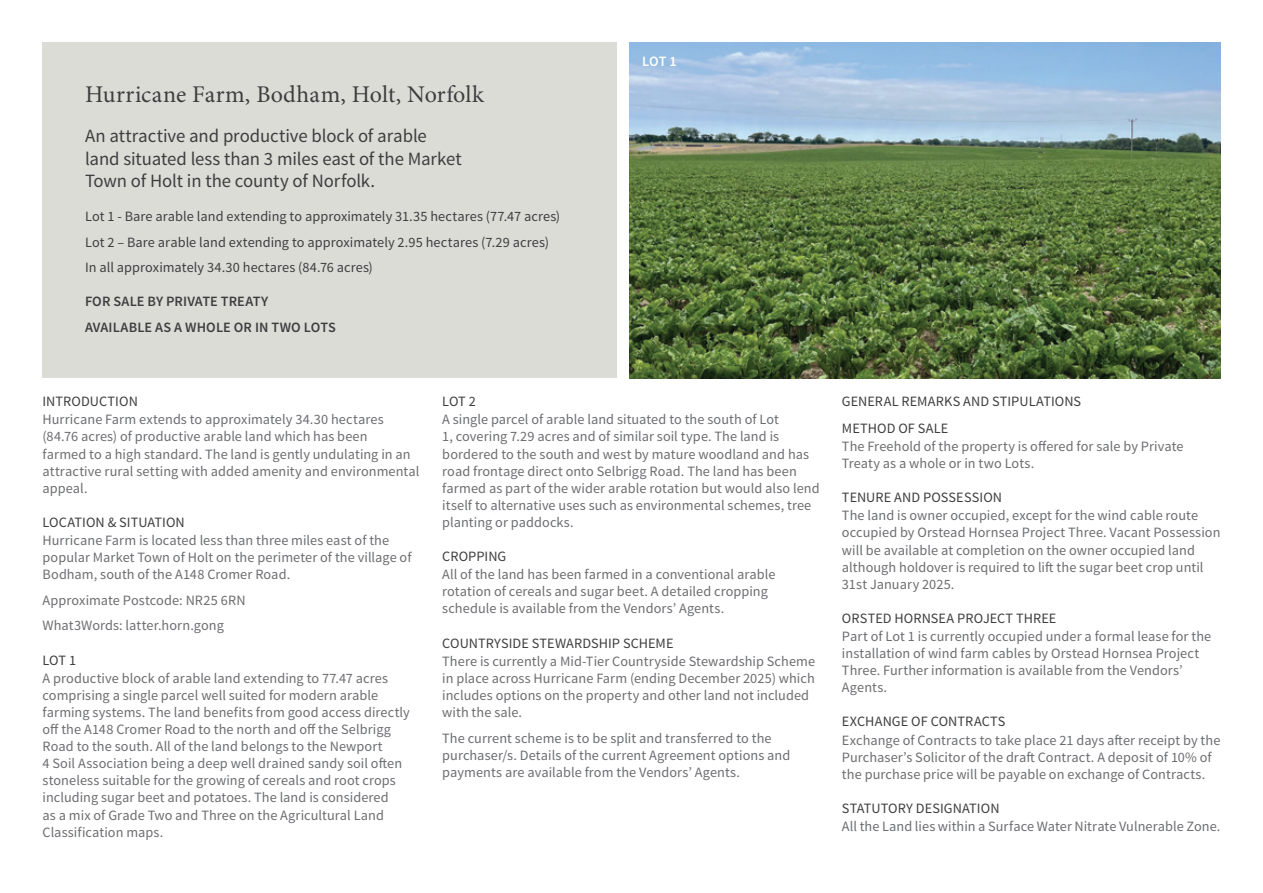
<style>
.page{position:relative;width:1263px;height:893px;background:#fff}
.page>*{position:absolute;margin:0;border:0;box-sizing:border-box;transform-origin:0 0}
._03_Full_Address{font:24px "Minion Pro";letter-spacing:.01em;color:#3e3e3f}
._04_Strapline{font:18.75px/22.5px "Source Sans Pro";letter-spacing:-.005em;color:#3e3e3f}
._08_Body{font:14.25px/17.1px "Source Sans Pro";letter-spacing:.005em;color:#6c6d70}
._07_Headings{font:14.25px "Source Sans Pro";letter-spacing:.005em;color:#3e3e3f}
._05_Summary{font:14.25px "Source Sans Pro";letter-spacing:.005em;color:#3e3e3f}
._06_Treaty___Lots{font:600 14.25px "Source Sans Pro";letter-spacing:.01em;color:#3e3e3f}
._08_Body-2{font:600 14.25px "Source Sans Pro";color:#fff}
</style>
<div class="page">
<img style="left:629px;top:43px;width:591px;height:335px">
<div style="left:43px;top:43px;width:574px;height:335px;background:#dcdcd7"></div>
<p class="_03_Full_Address" style="left:85px;top:80px;width:400px">Hurricane Farm, Bodham, Holt, Norfolk</p>
<p class="_04_Strapline" style="left:85px;top:125px;width:378px">An attractive and productive block of arable land situated less than 3 miles east of the Market<br>Town of Holt in the county of Norfolk.</p>
<p class="_05_Summary" style="left:85px;top:208px;width:477px">Lot 1 - Bare arable land extending to approximately 31.35 hectares (77.47 acres)</p>
<p class="_05_Summary" style="left:85px;top:233px;width:465px">Lot 2 – Bare arable land extending to approximately 2.95 hectares (7.29 acres)</p>
<p class="_05_Summary" style="left:85px;top:259px;width:289px">In all approximately 34.30 hectares (84.76 acres)</p>
<p class="_06_Treaty___Lots" style="left:85px;top:293px;width:185px">FOR SALE BY PRIVATE TREATY</p>
<p class="_06_Treaty___Lots" style="left:85px;top:318px;width:252px">AVAILABLE AS A WHOLE OR IN TWO LOTS</p>
<p class="_08_Body-2" style="left:642px;top:52px;width:36px">LOT 1</p>
<p class="_07_Headings" style="left:43px;top:393px;width:97px">INTRODUCTION</p>
<p class="_08_Body" style="left:43px;top:411px;width:378px">Hurricane Farm extends to approximately 34.30 hectares (84.76 acres) of productive arable land which has been<br>farmed to a high standard. The land is gently undulating in an attractive rural setting with added amenity and environmental appeal.</p>
<p class="_07_Headings" style="left:43px;top:513px;width:144px">LOCATION &amp; SITUATION</p>
<p class="_08_Body" style="left:43px;top:532px;width:370px">Hurricane Farm is located less than three miles east of the popular Market Town of Holt on the perimeter of the village of<br>Bodham, south of the A148 Cromer Road.</p>
<p class="_08_Body" style="left:43px;top:592px;width:205px">Approximate Postcode: NR25 6RN</p>
<p class="_08_Body" style="left:43px;top:617px;width:183px">What3Words: latter.horn.gong</p>
<p class="_07_Headings" style="left:43px;top:651px;width:35px">LOT 1</p>
<p class="_08_Body" style="left:43px;top:670px;width:369px">A productive block of arable land extending to 77.47 acres comprising a single parcel well suited for modern arable farming systems. The land benefits from good access directly off the A148 Cromer Road to the north and off the Selbrigg Road to the south. All of the land belongs to the Newport<br>4 Soil Association being a deep well drained sandy soil often stoneless suitable for the growing of cereals and root crops including sugar beet and potatoes. The land is considered<br>as a mix of Grade Two and Three on the Agricultural Land Classification maps.</p>
<p class="_07_Headings" style="left:442px;top:393px;width:35px">LOT 2</p>
<p class="_08_Body" style="left:442px;top:411px;width:379px">A single parcel of arable land situated to the south of Lot<br>1, covering 7.29 acres and of similar soil type. The land is bordered to the south and west by mature woodland and has road frontage direct onto Selbrigg Road. The land has been farmed as part of the wider arable rotation but would also lend itself to alternative uses such as environmental schemes, tree planting or paddocks.</p>
<p class="_07_Headings" style="left:442px;top:547px;width:66px">CROPPING</p>
<p class="_08_Body" style="left:442px;top:566px;width:335px">All of the land has been farmed in a conventional arable rotation of cereals and sugar beet. A detailed cropping schedule is available from the Vendors’ Agents.</p>
<p class="_07_Headings" style="left:442px;top:634px;width:233px">COUNTRYSIDE STEWARDSHIP SCHEME</p>
<p class="_08_Body" style="left:442px;top:653px;width:374px">There is currently a Mid-Tier Countryside Stewardship Scheme in place across Hurricane Farm (ending December 2025) which includes options on the property and other land not included with the sale.</p>
<p class="_08_Body" style="left:442px;top:729px;width:350px">The current scheme is to be split and transferred to the purchaser/s. Details of the current Agreement options and payments are available from the Vendors’ Agents.</p>
<p class="_07_Headings" style="left:842px;top:393px;width:241px">GENERAL REMARKS AND STIPULATIONS</p>
<p class="_07_Headings" style="left:842px;top:419px;width:108px">METHOD OF SALE</p>
<p class="_08_Body" style="left:842px;top:438px;width:343px">The Freehold of the property is offered for sale by Private<br>Treaty as a whole or in two Lots.</p>
<p class="_07_Headings" style="left:842px;top:489px;width:162px">TENURE AND POSSESSION</p>
<p class="_08_Body" style="left:842px;top:507px;width:380px">The land is owner occupied, except for the wind cable route occupied by Orstead Hornsea Project Three. Vacant Possession will be available at completion on the owner occupied land although holdover is required to lift the sugar beet crop until 31st January 2025.</p>
<p class="_07_Headings" style="left:842px;top:609px;width:216px">ORSTED HORNSEA PROJECT THREE</p>
<p class="_08_Body" style="left:842px;top:628px;width:371px">Part of Lot 1 is currently occupied under a formal lease for the installation of wind farm cables by Orstead Hornsea Project Three. Further information is available from the Vendors’ Agents.</p>
<p class="_07_Headings" style="left:842px;top:713px;width:165px">EXCHANGE OF CONTRACTS</p>
<p class="_08_Body" style="left:842px;top:732px;width:380px">Exchange of Contracts to take place 21 days after receipt by the<br>Purchaser’s Solicitor of the draft Contract. A deposit of 10% of the purchase price will be payable on exchange of Contracts.</p>
<p class="_07_Headings" style="left:842px;top:799px;width:159px">STATUTORY DESIGNATION</p>
<p class="_08_Body" style="left:842px;top:818px;width:380px">All the Land lies within a Surface Water Nitrate Vulnerable Zone.</p>
</div>
